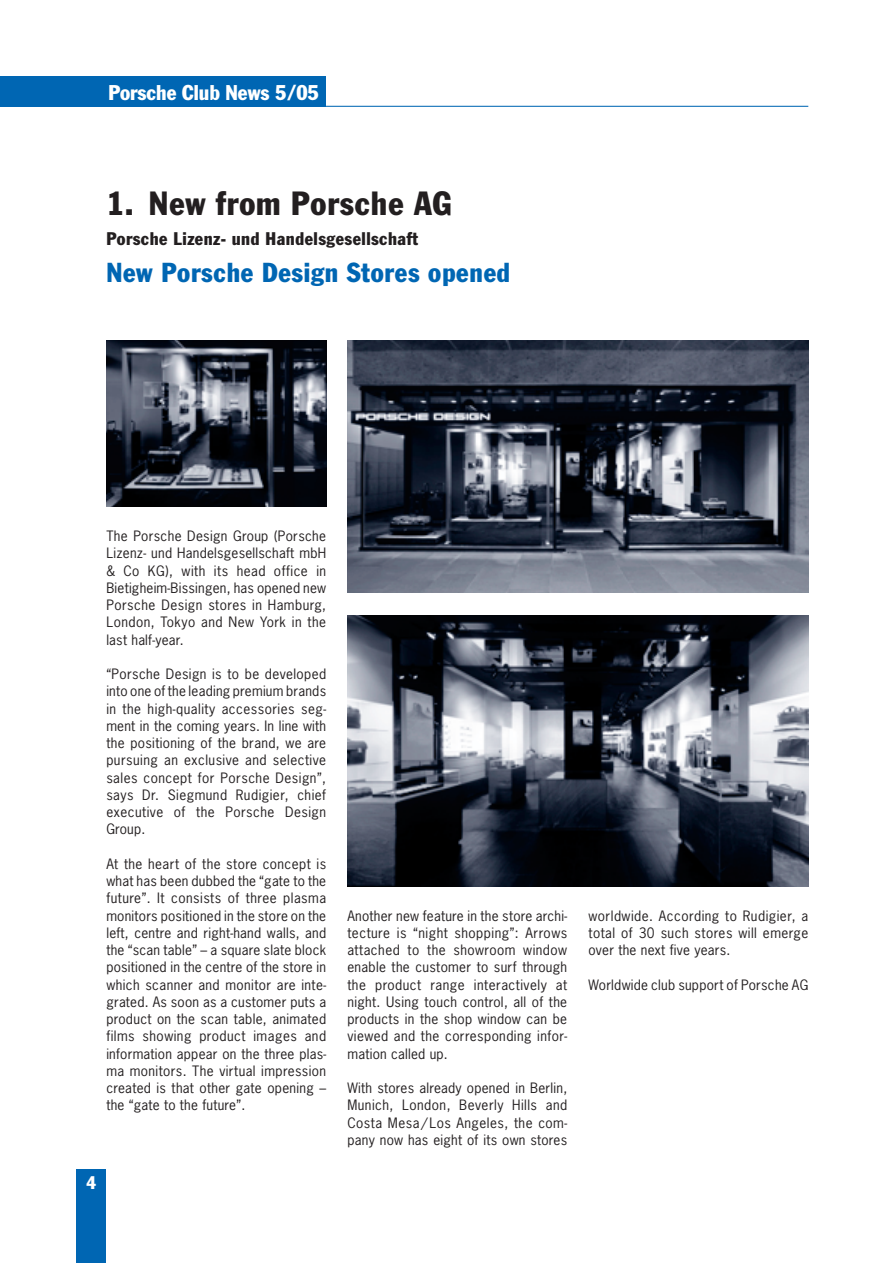
<style>
.page{position:relative;width:893px;height:1263px;background:#fff}
.page>*{position:absolute;margin:0;border:0;box-sizing:border-box;transform-origin:0 0}
.t1{font:condensed 33px "Porsche Franklin Gothic";letter-spacing:.025em;color:#231f20}
.t2{font:condensed 27px "Porsche Franklin Gothic";letter-spacing:.025em;color:#0066b3}
.t3{font:condensed 21px "Porsche Franklin Gothic";color:#fff}
.t4{font:condensed 18px "Porsche Franklin Gothic";letter-spacing:.025em;color:#231f20}
.t5{font:condensed 18px "Porsche Franklin Gothic";color:#fff}
.t6{font:13.5px/17.2px "Porsche News Gothic";letter-spacing:.03em;color:#231f20;text-align:justify}
</style>
<div class="page">
<div style="left:0;top:76px;width:326px;height:30px;background:#0066b3"></div>
<hr style="left:0;top:106px;width:808px;height:1px;background:#0066b3">
<div style="left:77px;top:1169px;width:29px;height:94px;background:#0066b3"></div>
<img style="left:347px;top:340px;width:461px;height:253px">
<img style="left:347px;top:616px;width:461px;height:270px">
<img style="left:106px;top:340px;width:220px;height:167px">
<h3 class="t3" style="left:108px;top:86px;width:212px">Porsche Club News 5/05</h3>
<h1 class="t1" style="left:106px;top:192px;width:347px">1. New from Porsche AG</h1>
<h3 class="t4" style="left:106px;top:232px;width:313px">Porsche Lizenz- und Handelsgesellschaft</h3>
<h2 class="t2" style="left:106px;top:263px;width:405px">New Porsche Design Stores opened</h2>
<p class="t6" style="left:106px;top:529px;width:221px">The Porsche Design Group (Porsche Lizenz- und Handelsgesellschaft mbH &amp; Co KG), with its head office in Bietigheim-Bissingen, has opened new Porsche Design stores in Hamburg, London, Tokyo and New York in the last half-year.</p>
<p class="t6" style="left:106px;top:667px;width:221px">“Porsche Design is to be developed into one of the leading premium brands in the high-quality accessories seg&shy;ment in the coming years. In line with the positioning of the brand, we are pursuing an exclusive and selective sales concept for Porsche Design”, says Dr. Siegmund Rudigier, chief executive of the Porsche Design Group.</p>
<p class="t6" style="left:106px;top:857px;width:221px">At the heart of the store concept is what has been dubbed the “gate to the future”. It consists of three plasma monitors positioned in the store on the left, centre and right-hand walls, and the “scan table” – a square slate block positioned in the centre of the store in which scanner and monitor are inte&shy;grated. As soon as a customer puts a product on the scan table, animated films showing product images and information appear on the three plas&shy;ma monitors. The virtual impression created is that other gate opening – the “gate to the future”.</p>
<h3 class="t5" style="left:87px;top:1177px;width:11px">4</h3>
<p class="t6" style="left:347px;top:909px;width:221px">Another new feature in the store archi&shy;tecture is “night shopping”: Arrows attached to the showroom window enable the customer to surf through the product range interactively at night. Using touch control, all of the products in the shop window can be viewed and the corresponding infor&shy;mation called up.</p>
<p class="t6" style="left:347px;top:1081px;width:221px">With stores already opened in Berlin, Munich, London, Beverly Hills and Costa Mesa/Los Angeles, the com&shy;pany now has eight of its own stores</p>
<p class="t6" style="left:588px;top:909px;width:221px">worldwide. According to Rudigier, a total of 30 such stores will emerge over the next five years.</p>
<p class="t6" style="left:588px;top:978px;width:221px">Worldwide club support of Porsche AG</p>
</div>
